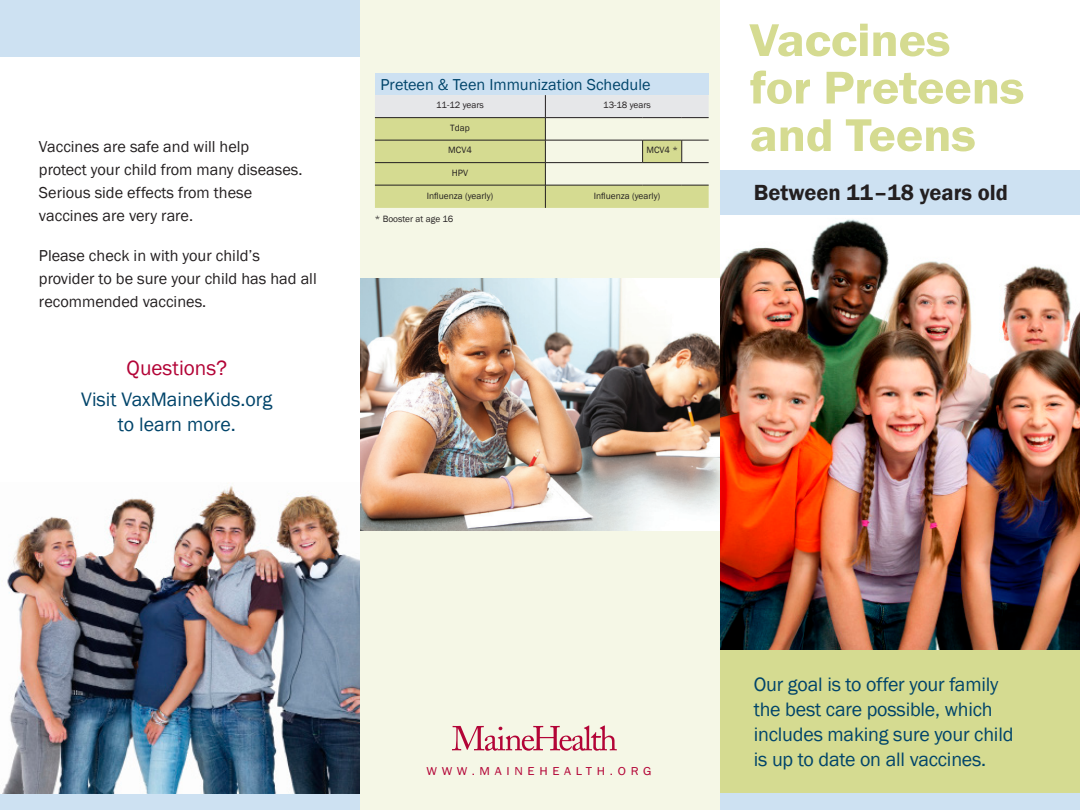
<style>
.page{position:relative;width:1080px;height:810px;background:#fff}
.page>*{position:absolute;margin:0;border:0;box-sizing:border-box;transform-origin:0 0}
.t1{font:600 47.5px/47.5px "Franklin Gothic";letter-spacing:-.01em;color:#d5db91;scale:1.1 1}
.t2{font:600 22.5px "Franklin Gothic";color:#231f20}
.head{font:21.25px "Franklin Gothic";color:#b30437}
.t3{font:20px/25px "Franklin Gothic";letter-spacing:-.01em;color:#00446a}
.text{font:16.25px/23px "Franklin Gothic";color:#231f20}
.t4{font:16.25px "Franklin Gothic";color:#00446a}
.t5{font:11.75px "Franklin Gothic";letter-spacing:.36em;color:#b30437;scale:1.1 1}
.t6{font:9.38px "Franklin Gothic";color:#231f20}
</style>
<div class="page">
<img style="left:720px;top:219px;width:360px;height:431px">
<div style="left:720px;top:170px;width:360px;height:45px;background:#cde1f2"></div>
<div style="left:720px;top:650px;width:360px;height:143px;background:#d5db91"></div>
<div style="left:720px;top:793px;width:360px;height:17px;background:#cde1f2"></div>
<div style="left:360px;top:0;width:360px;height:810px;background:#f5f7e6"></div>
<div style="left:375px;top:74px;width:334px;height:21px;background:#cde1f2"></div>
<svg style="left:375px;top:95px;width:334px;height:113px"></svg>
<hr style="left:643px;top:162px;width:39px;height:1px;background:#231f20">
<img style="left:360px;top:278px;width:360px;height:253px">
<div style="left:0;top:793px;width:360px;height:17px;background:#cde1f2"></div>
<div style="left:0;top:0;width:360px;height:56px;background:#cde1f2"></div>
<img style="left:2px;top:486px;width:358px;height:307px">
<svg style="left:452px;top:725px;width:165px;height:26px"></svg>
<p class="text" style="left:39px;top:136px;width:265px">Vaccines are safe and will help<br>protect your child from many diseases.<br>Serious side effects from these vaccines are very rare.</p>
<p class="text" style="left:39px;top:245px;width:279px">Please check in with your child’s provider to be sure your child has had all recommended vaccines.</p>
<p class="head" style="left:127px;top:355px;width:102px">Questions?</p>
<p class="t3" style="left:81px;top:387px;width:193px;text-align:center">Visit VaxMaineKids.org to learn more.</p>
<p class="t4" style="left:381px;top:75px;width:272px">Preteen &amp; Teen Immunization Schedule</p>
<p class="t6" style="left:436px;top:99px;width:49px">11-12 years</p>
<p class="t6" style="left:603px;top:99px;width:49px">13-18 years</p>
<p class="t6" style="left:450px;top:122px;width:21px">Tdap</p>
<p class="t6" style="left:448px;top:144px;width:25px">MCV4</p>
<p class="t6" style="left:646px;top:144px;width:33px">MCV4 *</p>
<p class="t6" style="left:452px;top:167px;width:18px">HPV</p>
<p class="t6" style="left:427px;top:190px;width:68px">Influenza (yearly)</p>
<p class="t6" style="left:594px;top:190px;width:68px">Influenza (yearly)</p>
<p class="t6" style="left:375px;top:213px;width:80px">* Booster at age 16</p>
<p class="t1" style="left:750px;top:17px;width:251px">Vaccines<br>for Preteens and Teens</p>
<p class="t2" style="left:754px;top:179px;width:256px">Between 11–18 years old</p>
<p class="t5" style="left:426px;top:764px;width:206px">WWW.MAINEHEALTH.ORG</p>
<p class="t3" style="left:754px;top:672px;width:261px">Our goal is to offer your family the best care possible, which includes making sure your child is up to date on all vaccines.</p>
</div>
